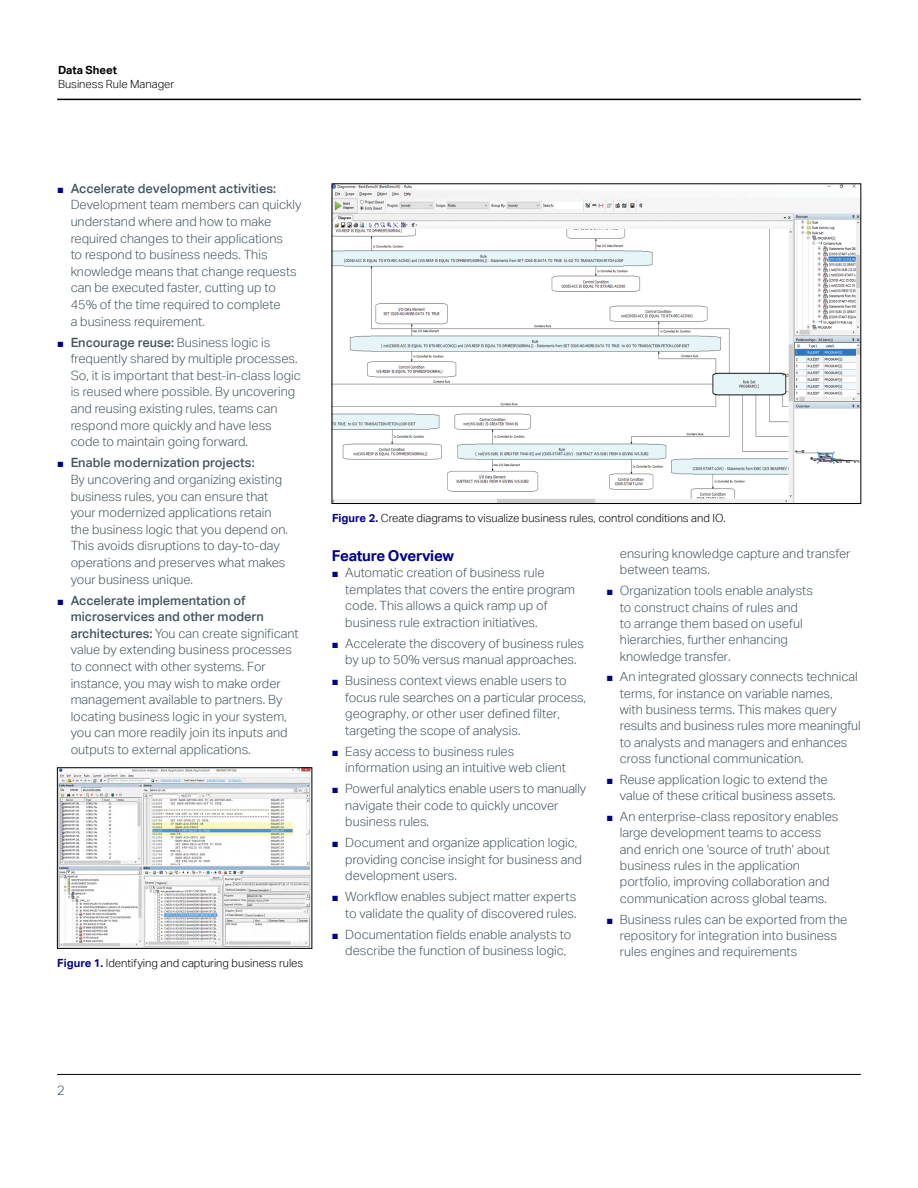
<style>
.page{position:relative;width:918px;height:1188px;background:#fff}
.page>*{position:absolute;margin:0;border:0;box-sizing:border-box;transform-origin:0 0}
.t1{font:700 15px "Aktiv Grotesk";letter-spacing:-.02em;color:#00008b}
.t2{font:300 13.5px "Aktiv Grotesk";color:#455560}
.t3{font:300 12.75px/16.6px "Aktiv Grotesk";color:#455560}
.t4{font:300 11.25px "Aktiv Grotesk";color:#000}
.t5{font:700 11.25px "Aktiv Grotesk";color:#000}
.s1{font-family:"Arial";font-weight:400;font-size:11.25px;color:#00008b}
.s2{font-weight:500}
.s3{font-weight:700;color:#00008b}
</style>
<div class="page">
<hr style="left:57px;top:1074px;width:804px;height:1px;background:#000">
<hr style="left:57px;top:99px;width:804px;height:1px;background:#000">
<img style="left:59px;top:770px;width:251px;height:177px">
<div style="left:57px;top:768px;width:255px;height:181px;border:1px solid #000"></div>
<img style="left:334px;top:186px;width:525px;height:316px">
<p class="t5" style="left:58px;top:63px;width:60px">Data Sheet</p>
<p class="t4" style="left:58px;top:78px;width:118px">Business Rule Manager</p>
<p class="t3" style="left:71px;top:180px;width:232px;text-indent:-14px"><span class="s1">■</span> <span class="s2">Accelerate development activities:<br></span>Development team members can quickly understand where and how to make required changes to their applications<br>to respond to business needs. This knowledge means that change requests can be executed faster, cutting up to 45% of the time required to complete<br>a business requirement.</p>
<p class="t3" style="left:71px;top:334px;width:232px;text-indent:-14px"><span class="s1">■</span> <span class="s2">Encourage reuse:</span> Business logic is frequently shared by multiple processes.<br>So, it is important that best-in-class logic is reused where possible. By uncovering and reusing existing rules, teams can respond more quickly and have less code to maintain going forward.</p>
<p class="t3" style="left:71px;top:454px;width:219px;text-indent:-14px"><span class="s1">■</span> <span class="s2">Enable modernization projects:<br></span>By uncovering and organizing existing business rules, you can ensure that your modernized applications retain the business logic that you depend on.<br>This avoids disruptions to day-to-day operations and preserves what makes your business unique.</p>
<p class="t3" style="left:71px;top:592px;width:230px;text-indent:-14px"><span class="s1">■</span> <span class="s2">Accelerate implementation of microservices and other modern architectures:</span> You can create significant value by extending business processes to connect with other systems. For instance, you may wish to make order management available to partners. By locating business logic in your system, you can more readily join its inputs and outputs to external applications.</p>
<p class="t4" style="left:57px;top:957px;width:248px"><span class="s3">Figure 1.</span> Identifying and capturing business rules</p>
<p class="t4" style="left:332px;top:512px;width:395px"><span class="s3">Figure 2.</span> Create diagrams to visualize business rules, control conditions and IO.</p>
<h2 class="t1" style="left:332px;top:546px;width:124px">Feature Overview</h2>
<p class="t3" style="left:345px;top:565px;width:231px;text-indent:-14px"><span class="s1">■</span> Automatic creation of business rule templates that covers the entire program code. This allows a quick ramp up of business rule extraction initiatives.</p>
<p class="t3" style="left:332px;top:635px;width:254px;text-align:center"><span class="s1">■</span> Accelerate the discovery of business rules by up to 50% versus manual approaches.</p>
<p class="t3" style="left:345px;top:673px;width:242px;text-indent:-14px"><span class="s1">■</span> Business context views enable users to focus rule searches on a particular process, geography, or other user defined filter, targeting the scope of analysis.</p>
<p class="t3" style="left:345px;top:743px;width:222px;text-indent:-14px"><span class="s1">■</span> Easy access to business rules information using an intuitive web client</p>
<p class="t3" style="left:345px;top:781px;width:243px;text-indent:-14px"><span class="s1">■</span> Powerful analytics enable users to manually navigate their code to quickly uncover business rules.</p>
<p class="t3" style="left:345px;top:835px;width:238px;text-indent:-14px"><span class="s1">■</span> Document and organize application logic, providing concise insight for business and development users.</p>
<p class="t3" style="left:332px;top:889px;width:246px;text-align:right"><span class="s1">■</span> Workflow enables subject matter experts to validate the quality of discovered rules.</p>
<p class="t3" style="left:345px;top:926px;width:228px;text-indent:-14px"><span class="s1">■</span> Documentation fields enable analysts to describe the function of business logic,</p>
<p class="t3" style="left:620px;top:545px;width:232px">ensuring knowledge capture and transfer between teams.</p>
<p class="t3" style="left:620px;top:583px;width:195px;text-indent:-14px"><span class="s1">■</span> Organization tools enable analysts to construct chains of rules and<br>to arrange them based on useful hierarchies, further enhancing knowledge transfer.</p>
<p class="t3" style="left:620px;top:669px;width:242px;text-indent:-14px"><span class="s1">■</span> An integrated glossary connects technical terms, for instance on variable names,<br>with business terms. This makes query results and business rules more meaningful to analysts and managers and enhances cross functional communication.</p>
<p class="t3" style="left:620px;top:771px;width:217px;text-indent:-14px"><span class="s1">■</span> Reuse application logic to extend the value of these critical business assets.</p>
<p class="t3" style="left:620px;top:808px;width:220px;text-indent:-14px"><span class="s1">■</span> An enterprise-class repository enables large development teams to access and enrich one ‘source of truth’ about business rules in the application portfolio, improving collaboration and communication across global teams.</p>
<p class="t3" style="left:620px;top:911px;width:229px;text-indent:-14px"><span class="s1">■</span> Business rules can be exported from the repository for integration into business rules engines and requirements</p>
<p class="t2" style="left:57px;top:1082px;width:9px">2</p>
</div>
